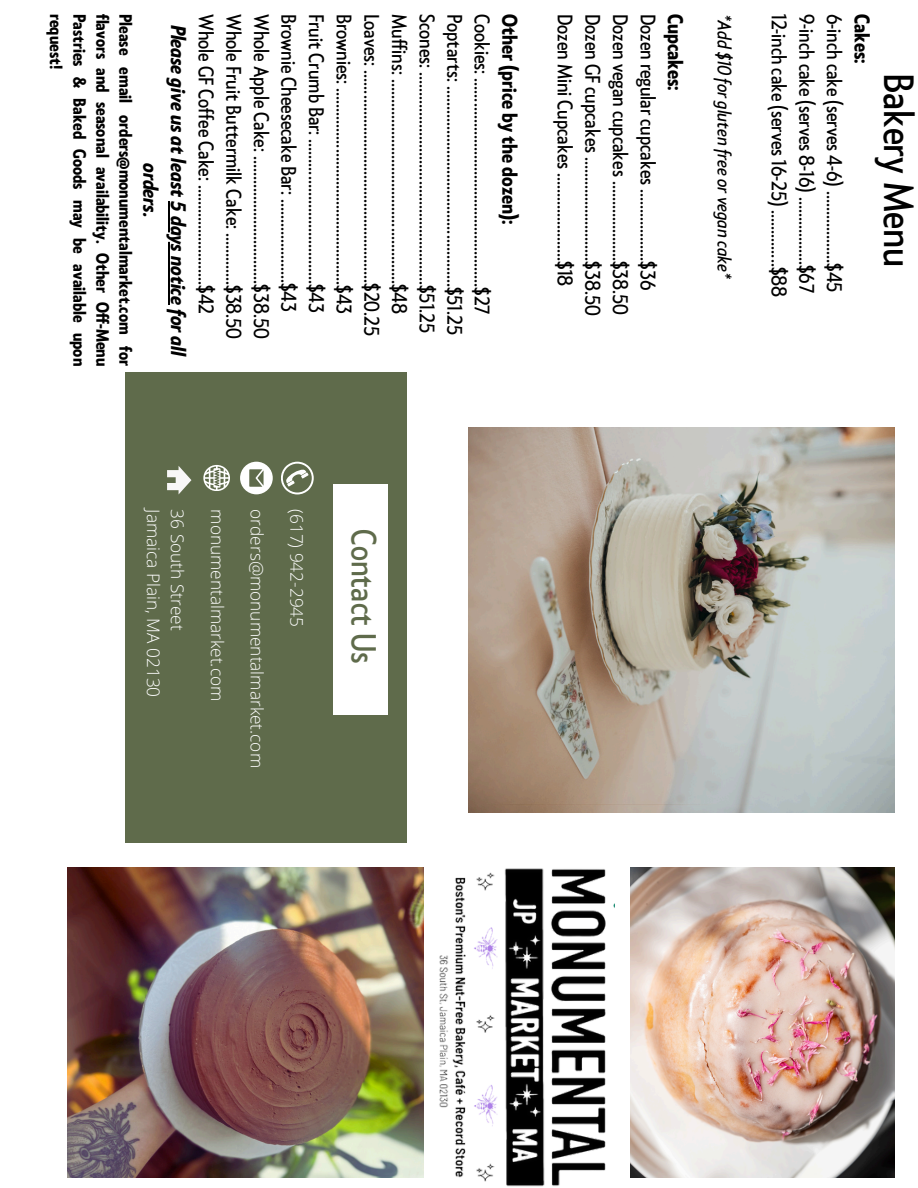
<style>
.page{position:relative;width:918px;height:1188px;background:#fff}
.page>*{position:absolute;margin:0;border:0;box-sizing:border-box;transform-origin:0 0}
.t1{font:39.6px "Klein Condensed";color:#000}
.t2{font:32.55px "Klein Condensed";color:#5f6b4b}
.t3{font:19.8px/27.6px "Klein Condensed";color:#000}
.t4{font:italic 700 19.8px "Klein Condensed";color:#000}
.t5{font:700 19.8px "Klein Condensed";color:#000}
.t6{font:italic 18px "Klein Condensed";color:#000}
.t7{font:300 17.25px "Open Sans";color:#fff}
.t8{font:700 16.65px/23px "Klein Condensed";color:#000;text-align:justify}
.s1{font-weight:700}
</style>
<div class="page">
<img style="left:630px;top:867px;width:265px;height:311px">
<img style="left:468px;top:428px;width:427px;height:384px">
<div style="left:125px;top:372px;width:282px;height:471px;background:#5f6b4b"></div>
<img style="left:68px;top:867px;width:355px;height:311px">
<svg style="left:281px;top:462px;width:33px;height:32px"></svg>
<svg style="left:240px;top:462px;width:33px;height:32px"></svg>
<svg style="left:167px;top:466px;width:24px;height:28px"></svg>
<svg style="left:203px;top:465px;width:27px;height:26px"></svg>
<div style="left:333px;top:484px;width:55px;height:231px;background:#fff"></div>
<img style="left:439px;top:868px;width:176px;height:319px">
<hr style="left:169px;top:201px;width:1px;height:104px;background:#000">
<p class="t8" style="left:113px;top:14px;width:354px;rotate:90deg">flavors and seasonal availability. Other Off-Menu Pastries &amp; Baked Goods may be available upon request!</p>
<h1 class="t8" style="left:136px;top:14px;width:354px;rotate:90deg">Please email orders@monumentalmarket.com for</h1>
<p class="t4" style="left:189px;top:25px;width:333px;rotate:90deg">Please give us at least 5 days notice for all</p>
<h1 class="t4" style="left:161px;top:163px;width:56px;rotate:90deg">orders.</h1>
<p class="t3" style="left:218px;top:14px;width:302px;rotate:90deg">Whole GF Coffee Cake: …………….…......$42</p>
<p class="t3" style="left:246px;top:14px;width:327px;rotate:90deg">Whole Fruit Buttermilk Cake: …….......$38.50</p>
<p class="t3" style="left:274px;top:14px;width:326px;rotate:90deg">Whole Apple Cake: …………………....…....$38.50</p>
<p class="t3" style="left:301px;top:14px;width:300px;rotate:90deg">Brownie Cheesecake Bar: …...…….........$43</p>
<p class="t3" style="left:329px;top:14px;width:301px;rotate:90deg">Fruit Crumb Bar: …………………….....…....$43</p>
<p class="t3" style="left:356px;top:14px;width:302px;rotate:90deg">Brownies: …………………………............…….$43</p>
<p class="t3" style="left:384px;top:14px;width:324px;rotate:90deg">Loaves: ……………………...............…………..$20.25</p>
<p class="t3" style="left:412px;top:14px;width:302px;rotate:90deg">Muffins: ………………………............…….…..$48</p>
<p class="t3" style="left:439px;top:14px;width:321px;rotate:90deg">Scones: …………………….............…………….$51.25</p>
<p class="t3" style="left:467px;top:14px;width:322px;rotate:90deg">Poptarts: …………………..........…….…………$51.25</p>
<p class="t5" style="left:520px;top:14px;width:212px;rotate:90deg">Other (price by the dozen):</p>
<p class="t3" style="left:495px;top:14px;width:302px;rotate:90deg">Cookies: ………………………...........……..……$27</p>
<p class="t3" style="left:688px;top:14px;width:303px;rotate:90deg"><span class="s1">Cupcakes:<br></span>Dozen regular cupcakes ……….……..$36<br>Dozen vegan cupcakes ………………..$38.50<br>Dozen GF cupcakes ………………….....$38.50<br>Dozen Mini Cupcakes ………………….$18</p>
<h3 class="t6" style="left:734px;top:14px;width:267px;rotate:90deg">*Add $10 for gluten free or vegan cake*</h3>
<h3 class="t3" style="left:874px;top:14px;width:284px;rotate:90deg"><span class="s1">Cakes:<br></span>6-inch cake (serves 4-6) ………………$45<br>9-inch cake (serves 8-16) ……………..$67<br>12-inch cake (serves 16-25) …………..$88</h3>
<p class="t1" style="left:919px;top:73px;width:196px;rotate:90deg">Bakery Menu</p>
<p class="t7" style="left:166px;top:509px;width:189px;rotate:90deg">Jamaica Plain, MA 02130</p>
<p class="t7" style="left:190px;top:509px;width:122px;rotate:90deg">36 South Street</p>
<p class="t7" style="left:229px;top:509px;width:193px;rotate:90deg">monumentalmarket.com</p>
<p class="t7" style="left:269px;top:509px;width:260px;rotate:90deg">orders@monumentalmarket.com</p>
<p class="t7" style="left:309px;top:509px;width:119px;rotate:90deg">(617) 942-2945</p>
<p class="t2" style="left:380px;top:529px;width:136px;rotate:90deg">Contact Us</p>
</div>
